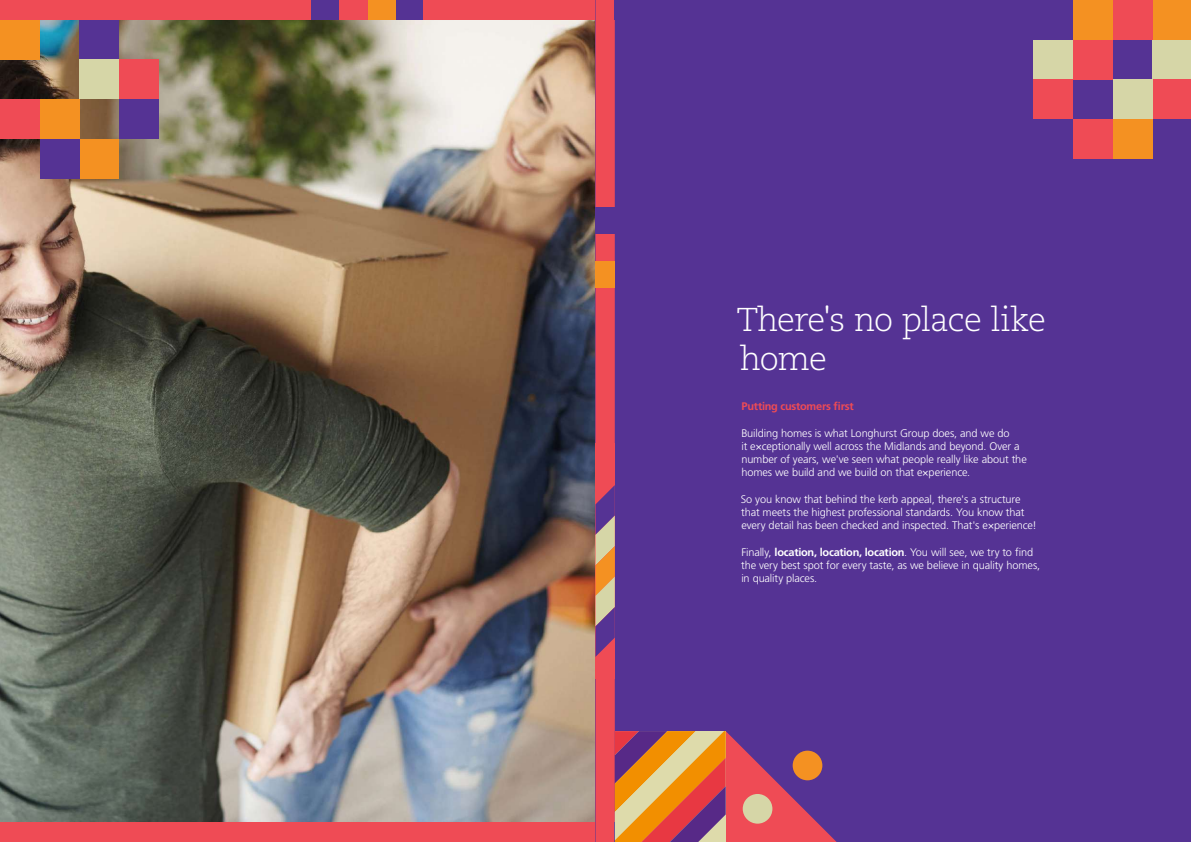
<style>
.page{position:relative;width:1191px;height:842px;background:#fff}
.page>*{position:absolute;margin:0;border:0;box-sizing:border-box;transform-origin:0 0}
.t1{font:300 33px/39.7px "Caecilia LT Pro 45";letter-spacing:-.035em;color:#fff}
.t2{font:300 11px/13.2px "Frutiger LT Pro";letter-spacing:-.01em;color:#fff}
.t3{font:700 11px "Frutiger LT Pro";letter-spacing:-.025em;color:#ef4b55}
.s1{font-weight:700}
</style>
<div class="page">
<img style="left:0;top:20px;width:595px;height:802px">
<div style="left:0;top:0;width:595px;height:20px;background:#ef4b55"></div>
<div style="left:395px;top:0;width:27px;height:20px;background:#553394"></div>
<div style="left:368px;top:0;width:27px;height:20px;background:#f49122"></div>
<div style="left:311px;top:0;width:27px;height:20px;background:#553394"></div>
<div style="left:0;top:822px;width:595px;height:20px;background:#ef4b55"></div>
<div style="left:0;top:20px;width:40px;height:40px;background:#f49122"></div>
<div style="left:79px;top:20px;width:40px;height:40px;background:#553394"></div>
<div style="left:79px;top:60px;width:40px;height:39px;background:#d6d6a7"></div>
<div style="left:119px;top:60px;width:40px;height:39px;background:#ef4b55"></div>
<div style="left:79px;top:139px;width:40px;height:40px;background:#f49122"></div>
<div style="left:40px;top:99px;width:39px;height:40px;background:#f49122"></div>
<div style="left:40px;top:139px;width:39px;height:40px;background:#553394"></div>
<div style="left:119px;top:99px;width:40px;height:40px;background:#553394"></div>
<div style="left:0;top:99px;width:40px;height:40px;background:#ef4b55"></div>
<div style="left:595px;top:0;width:557px;height:822px;background:#553394"></div>
<div style="left:595px;top:207px;width:20px;height:27px;background:#553394"></div>
<div style="left:595px;top:261px;width:20px;height:26px;background:#f49122"></div>
<div style="left:595px;top:443px;width:20px;height:235px;background:#ef4b55"></div>
<svg style="left:595px;top:485px;width:20px;height:172px;background:#b27d7d"></svg>
<div style="left:615px;top:0;width:576px;height:20px;background:#553394"></div>
<div style="left:1152px;top:0;width:39px;height:842px;background:#553394"></div>
<div style="left:615px;top:822px;width:576px;height:20px;background:#553394"></div>
<div style="left:1033px;top:40px;width:40px;height:39px;background:#d6d6a7"></div>
<div style="left:1152px;top:40px;width:39px;height:39px;background:#d6d6a7"></div>
<div style="left:1112px;top:119px;width:40px;height:40px;background:#f49122"></div>
<div style="left:1152px;top:79px;width:39px;height:40px;background:#d6d6a7"></div>
<div style="left:1033px;top:79px;width:40px;height:40px;background:#ef4b55"></div>
<div style="left:1153px;top:0;width:38px;height:40px;background:#f49122"></div>
<div style="left:1112px;top:0;width:41px;height:40px;background:#ef4b55"></div>
<div style="left:1073px;top:0;width:39px;height:40px;background:#f49122"></div>
<div style="left:1073px;top:40px;width:39px;height:39px;background:#ef4b55"></div>
<div style="left:1153px;top:79px;width:38px;height:40px;background:#ef4b55"></div>
<div style="left:1073px;top:119px;width:39px;height:40px;background:#ef4b55"></div>
<div style="left:1113px;top:79px;width:39px;height:40px;background:#d6d6a7"></div>
<svg style="left:595px;top:731px;width:241px;height:111px;background:#c06561"></svg>
<h1 class="t1" style="left:736px;top:299px;width:311px">There's no place like home</h1>
<p class="t3" style="left:741px;top:400px;width:114px">Putting customers first</p>
<p class="t2" style="left:741px;top:426px;width:287px">Building homes is what Longhurst Group does, and we do<br>it e×ceptionally well across the Midlands and beyond. Over a number of years, we've seen what people really like about the homes we build and we build on that e×perience.</p>
<p class="t2" style="left:741px;top:492px;width:297px">So you know that behind the kerb appeal, there's a structure that meets the highest professional standards. You know that every detail has been checked and inspected. That's e×perience!</p>
<p class="t2" style="left:741px;top:545px;width:300px">Finally, <span class="s1">location, location, location</span>. You will see, we try to find the very best spot for every taste, as we believe in quality homes, in quality places.</p>
</div>
